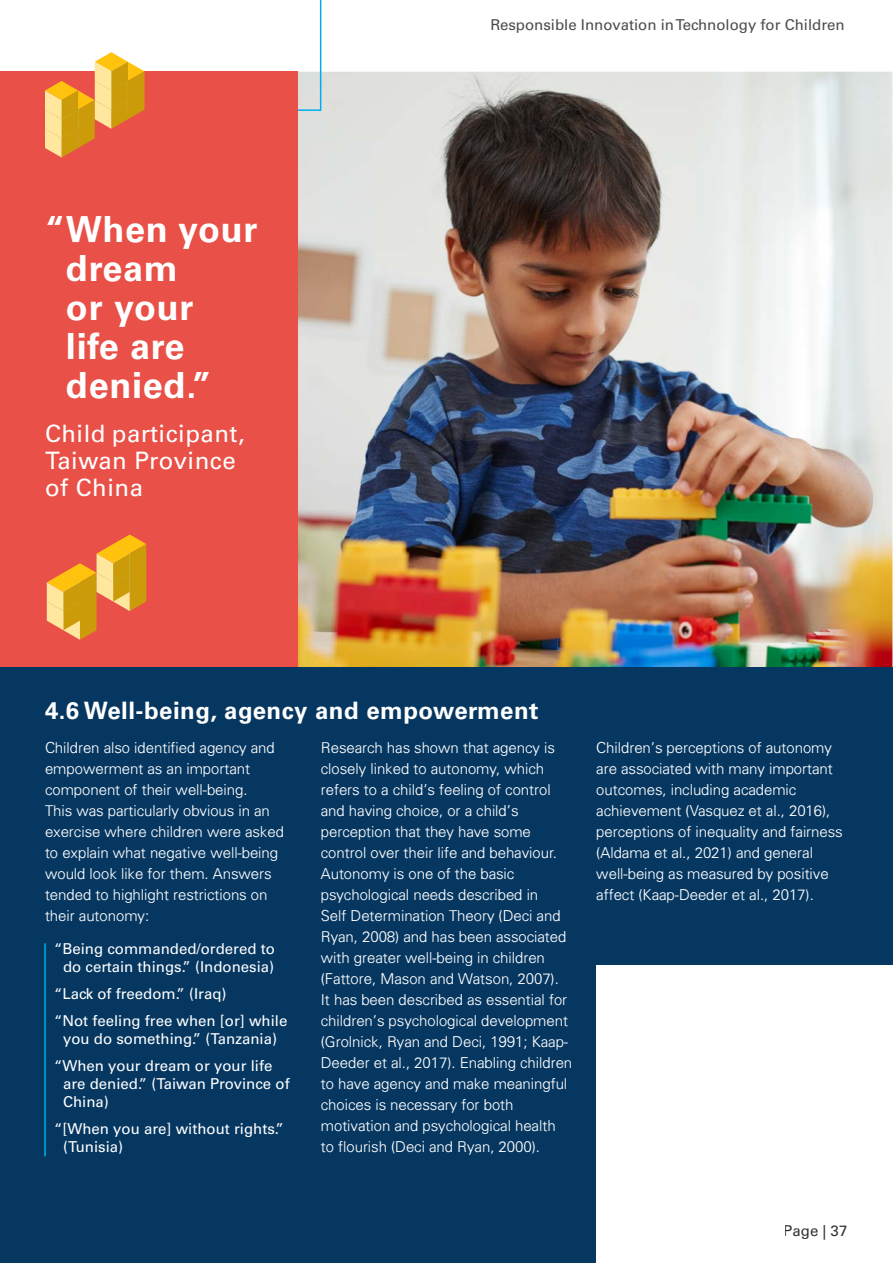
<style>
.page{position:relative;width:893px;height:1263px;background:#fff}
.page>*{position:absolute;margin:0;border:0;box-sizing:border-box;transform-origin:0 0}
.Large_Quote_copy{font:700 36px/39px "Univers LT Std";letter-spacing:.02em;color:#fff}
.Chapter_Sub_Heading{font:24px/27px "Univers LT Std";letter-spacing:.02em;color:#fff}
.Chapter_Sub_Heading-2{font:700 24px "Univers LT Std";letter-spacing:.02em;color:#fff}
.Body_Copy{font:300 15px/21px "Univers";color:#fff}
.Border_Left_Copy_B{font:15px/18px "Univers LT Std";color:#fff;text-align:center}
.t1{font:15px "Univers LT Std";color:#4c4c4c}
.t2{font:15px "Univers LT Std";color:#333}
</style>
<div class="page">
<img style="left:322px;top:72px;width:570px;height:595px">
<svg style="left:0;top:0;width:322px;height:667px"></svg>
<div style="left:0;top:72px;width:298px;height:893px;background:#e95047"></div>
<div style="left:0;top:667px;width:893px;height:596px;background:#063761"></div>
<hr style="left:44px;top:943px;width:2px;height:213px;background:#00adf0">
<svg style="left:45px;top:52px;width:99px;height:106px"></svg>
<svg style="left:47px;top:534px;width:99px;height:106px"></svg>
<div style="left:596px;top:965px;width:297px;height:298px;background:#fff"></div>
<p class="Large_Quote_copy" style="left:66px;top:210px;width:193px;text-indent:-21px">“When your dream<br>or your<br>life are denied.”</p>
<p class="Chapter_Sub_Heading" style="left:45px;top:420px;width:201px">Child participant,<br>Taiwan Province of China</p>
<p class="t1" style="left:490px;top:16px;width:356px">Responsible Innovation in Technology for Children</p>
<p class="Chapter_Sub_Heading-2" style="left:45px;top:696px;width:495px">4.6 Well-being, agency and empowerment</p>
<p class="Body_Copy" style="left:45px;top:737px;width:240px">Children also identified agency and empowerment as an important component of their well-being.<br>This was particularly obvious in an exercise where children were asked to explain what negative well-being would look like for them. Answers tended to highlight restrictions on their autonomy:</p>
<p class="Border_Left_Copy_B" style="left:54px;top:940px;width:222px">“Being commanded/ordered to do certain things.” (Indonesia)</p>
<p class="Border_Left_Copy_B" style="left:54px;top:985px;width:174px">“Lack of freedom.” (Iraq)</p>
<p class="Border_Left_Copy_B" style="left:54px;top:1012px;width:235px">“Not feeling free when [or] while you do something.” (Tanzania)</p>
<p class="Border_Left_Copy_B" style="left:63px;top:1057px;width:228px;text-align:left;text-indent:-9px">“When your dream or your life are denied.” (Taiwan Province of<br>China)</p>
<p class="Border_Left_Copy_B" style="left:63px;top:1120px;width:222px;text-align:left;text-indent:-9px">“[When you are] without rights.” (Tunisia)</p>
<p class="Body_Copy" style="left:321px;top:737px;width:253px">Research has shown that agency is closely linked to autonomy, which refers to a child’s feeling of control and having choice, or a child’s perception that they have some control over their life and behaviour.<br>Autonomy is one of the basic psychological needs described in<br>Self Determination Theory (Deci and Ryan, 2008) and has been associated with greater well-being in children (Fattore, Mason and Watson, 2007).<br>It has been described as essential for children’s psychological development (Grolnick, Ryan and Deci, 1991; Kaap-Deeder et al., 2017). Enabling children to have agency and make meaningful choices is necessary for both motivation and psychological health to flourish (Deci and Ryan, 2000).</p>
<p class="Body_Copy" style="left:596px;top:737px;width:248px">Children’s perceptions of autonomy are associated with many important outcomes, including academic achievement (Vasquez et al., 2016), perceptions of inequality and fairness (Aldama et al., 2021) and general well-being as measured by positive affect (Kaap-Deeder et al., 2017).</p>
<p class="t2" style="left:784px;top:1222px;width:65px">Page | 37</p>
</div>
